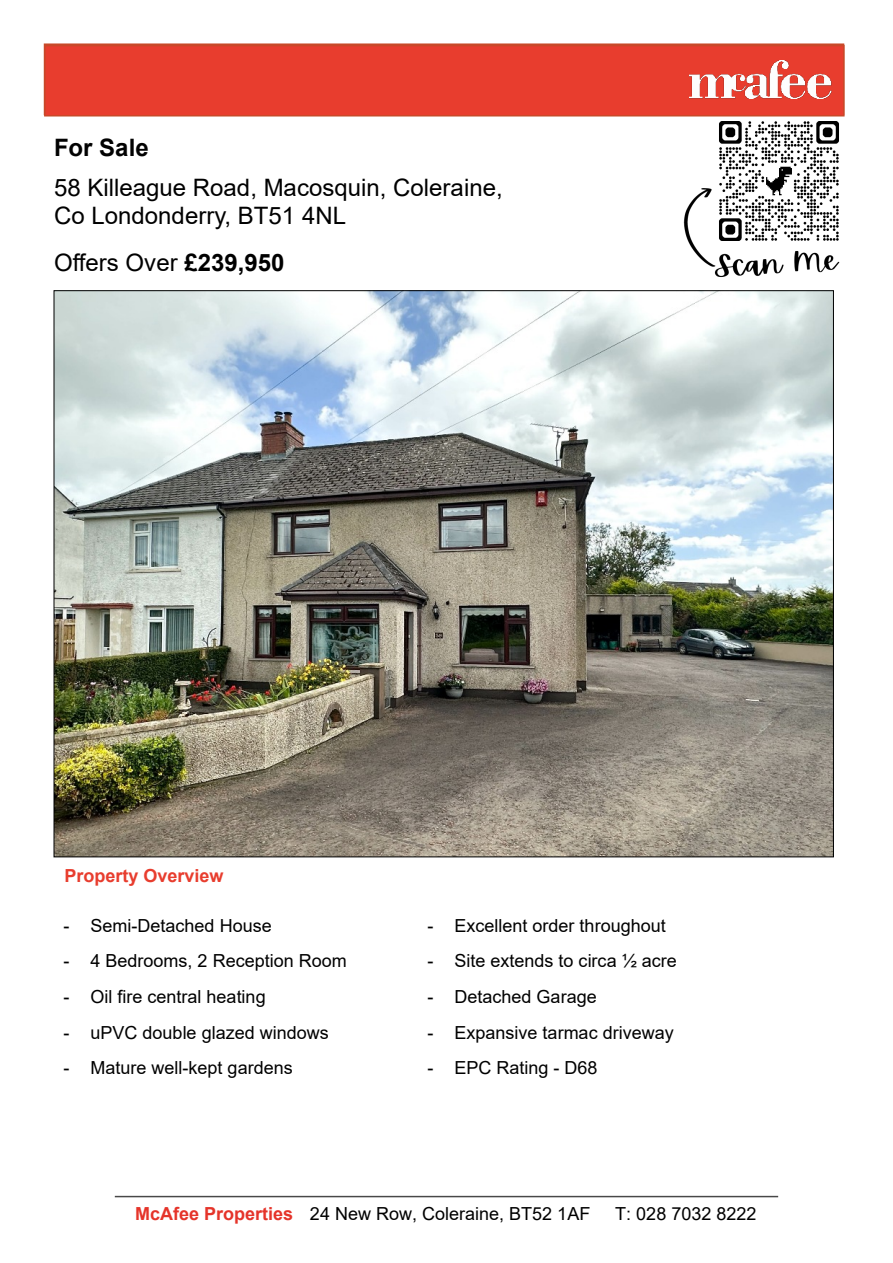
<style>
.page{position:relative;width:893px;height:1263px;background:#fff}
.page>*{position:absolute;margin:0;border:0;box-sizing:border-box;transform-origin:0 0}
.t1{font:24px/27.5px "Arial";color:#000}
.t2{font:700 24px "Arial";color:#020202}
.t3{font:18px "Arial";color:#000}
.t4{font:700 18px "Arial";color:#e83d2e}
.s1{font-weight:700}
.s2{font-weight:700;color:#e5342a}
</style>
<div class="page">
<hr style="left:115px;top:1196px;width:663px;height:1px;background:#484848">
<svg style="left:44px;top:43px;width:800px;height:2px"></svg>
<div style="left:44px;top:45px;width:801px;height:71px;background:#e83d2e;border:2px solid #c84929"></div>
<img style="left:689px;top:61px;width:142px;height:37px">
<img style="left:683px;top:188px;width:157px;height:89px">
<img style="left:718px;top:121px;width:121px;height:120px">
<img style="left:56px;top:293px;width:775px;height:562px">
<h1 class="t2" style="left:54px;top:139px;width:96px">For Sale</h1>
<h1 class="t1" style="left:54px;top:176px;width:450px">58 Killeague Road, Macosquin, Coleraine,<br>Co Londonderry, BT51 4NL</h1>
<h1 class="t1" style="left:54px;top:251px;width:232px">Offers Over <span class="s1">£239,950</span></h1>
<p class="t4" style="left:64px;top:869px;width:161px">Property Overview</p>
<p class="t3" style="left:63px;top:918px;width:210px">- Semi-Detached House</p>
<p class="t3" style="left:63px;top:954px;width:285px">- 4 Bedrooms, 2 Reception Room</p>
<p class="t3" style="left:63px;top:990px;width:204px">- Oil fire central heating</p>
<p class="t3" style="left:63px;top:1025px;width:267px">- uPVC double glazed windows</p>
<p class="t3" style="left:63px;top:1061px;width:231px">- Mature well-kept gardens</p>
<p class="t3" style="left:427px;top:918px;width:240px">- Excellent order throughout</p>
<p class="t3" style="left:427px;top:954px;width:251px">- Site extends to circa ½ acre</p>
<p class="t3" style="left:427px;top:990px;width:171px">- Detached Garage</p>
<p class="t3" style="left:427px;top:1025px;width:248px">- Expansive tarmac driveway</p>
<p class="t3" style="left:427px;top:1061px;width:172px">- EPC Rating - D68</p>
<p class="t3" style="left:135px;top:1207px;width:457px"><span class="s2">McAfee Properties</span> 24 New Row, Coleraine, BT52 1AF</p>
<p class="t3" style="left:615px;top:1207px;width:143px">T: 028 7032 8222</p>
</div>
